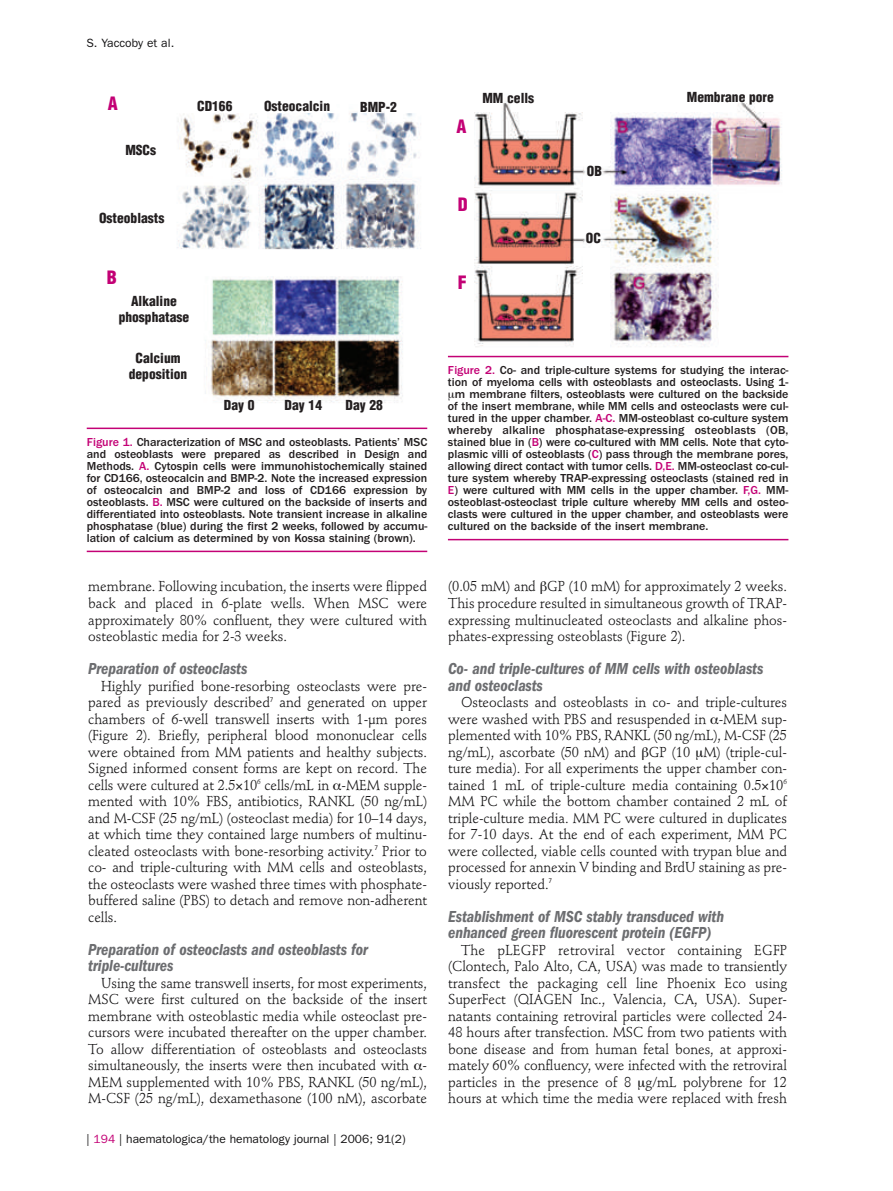
<style>
.page{position:relative;width:893px;height:1191px;background:#fff}
.page>*{position:absolute;margin:0;border:0;box-sizing:border-box;transform-origin:0 0}
.t1{font:900 condensed 18px "Helvetica";color:#c30175}
.t2{font:italic 600 condensed 16.5px/16.5px "Franklin Gothic";letter-spacing:-.005em;color:#6c6d70}
.t3{font:14.25px/16.5px "Stempel Schneidler";letter-spacing:-.005em;color:#141314;text-align:justify}
.t4{font:900 condensed 13.5px/16.2px "Helvetica";color:#231f20;text-align:center}
.t5{font:500 12px/12px "Franklin Gothic";color:#231f20;text-align:justify}
.t6{font:12px "Franklin Gothic";color:#141314}
.t7{font:500 12px "Franklin Gothic";letter-spacing:.02em;color:#231f20}
.s1{color:#c30175}
</style>
<div class="page">
<img style="left:177px;top:112px;width:244px;height:291px">
<hr style="left:87px;top:427px;width:340px;height:2px;background:#c30175">
<hr style="left:87px;top:550px;width:340px;height:2px;background:#c30175">
<hr style="left:448px;top:356px;width:340px;height:1px;background:#c30175">
<hr style="left:448px;top:539px;width:340px;height:1px;background:#c30175">
<img style="left:474px;top:101px;width:308px;height:246px">
<p class="t6" style="left:87px;top:39px;width:89px">S. Yaccoby et al.</p>
<p class="t1" style="left:108px;top:97px;width:12px">A</p>
<p class="t4" style="left:197px;top:99px;width:37px">CD166</p>
<p class="t4" style="left:125px;top:143px;width:32px">MSCs</p>
<p class="t4" style="left:99px;top:211px;width:67px">Osteoblasts</p>
<p class="t1" style="left:107px;top:270px;width:12px">B</p>
<p class="t4" style="left:119px;top:294px;width:72px">Alkaline phosphatase</p>
<p class="t4" style="left:129px;top:351px;width:60px">Calcium deposition</p>
<p class="t4" style="left:264px;top:99px;width:68px">Osteocalcin</p>
<p class="t4" style="left:360px;top:100px;width:38px">BMP-2</p>
<p class="t4" style="left:224px;top:398px;width:32px">Day 0</p>
<p class="t4" style="left:285px;top:398px;width:39px">Day 14</p>
<p class="t4" style="left:345px;top:398px;width:39px">Day 28</p>
<p class="t5" style="left:87px;top:437px;width:342px"><span class="s1">Figure 1.</span> Characterization of MSC and osteoblasts. Patients’ MSC and osteoblasts were prepared as described in Design and Methods. <span class="s1">A.</span> Cytospin cells were immunohistochemically stained for CD166, osteocalcin and BMP-2. Note the increased expression of osteocalcin and BMP-2 and loss of CD166 expression by osteoblasts. <span class="s1">B.</span> MSC were cultured on the backside of inserts and differentiated into osteoblasts. Note transient increase in alkaline phosphatase (blue) during the first 2 weeks, followed by accumu&shy;lation of calcium as determined by von Kossa staining (brown).</p>
<p class="t3" style="left:88px;top:580px;width:340px">membrane. Following incubation, the inserts were flipped back and placed in 6-plate wells. When MSC were approximately 80% confluent, they were cultured with osteoblastic media for 2-3 weeks.</p>
<p class="t2" style="left:88px;top:661px;width:161px">Preparation of osteoclasts</p>
<p class="t3" style="left:88px;top:679px;width:340px;text-indent:13px">Highly purified bone-resorbing osteoclasts were pre&shy;pared as previously described<sup>7</sup> and generated on upper chambers of 6-well transwell inserts with 1-µm pores (Figure 2). Briefly, peripheral blood mononuclear cells were obtained from MM patients and healthy subjects.<br>Signed informed consent forms are kept on record. The cells were cultured at 2.5 10<sup>6</sup> cells/mL in -MEM supple&shy;mented with 10% FBS, antibiotics, RANKL (50 ng/mL) and M-CSF (25 ng/mL) (osteoclast media) for 10–14 days, at which time they contained large numbers of multinu&shy;cleated osteoclasts with bone-resorbing activity.<sup>7</sup> Prior to co- and triple-culturing with MM cells and osteoblasts, the osteoclasts were washed three times with phosphate&shy;buffered saline (PBS) to detach and remove non-adherent cells.</p>
<p class="t2" style="left:88px;top:942px;width:281px">Preparation of osteoclasts and osteoblasts for triple-cultures</p>
<p class="t3" style="left:88px;top:976px;width:340px;text-indent:13px">Using the same transwell inserts, for most experiments, MSC were first cultured on the backside of the insert membrane with osteoblastic media while osteoclast pre&shy;cursors were incubated thereafter on the upper chamber.<br>To allow differentiation of osteoblasts and osteoclasts simultaneously, the inserts were then incubated with - MEM supplemented with 10% PBS, RANKL (50 ng/mL), M-CSF (25 ng/mL), dexamethasone (100 nM), ascorbate</p>
<p class="t6" style="left:87px;top:1134px;width:321px">| <span class="s1">194</span> | haematologica/the hematology journal | 2006; 91(2)</p>
<p class="t1" style="left:457px;top:120px;width:12px">A</p>
<p class="t1" style="left:458px;top:198px;width:12px">D</p>
<p class="t1" style="left:458px;top:275px;width:10px">F</p>
<p class="t4" style="left:482px;top:91px;width:53px">MM cells</p>
<p class="t4" style="left:687px;top:91px;width:88px">Membrane pore</p>
<p class="t4" style="left:587px;top:164px;width:17px">OB</p>
<p class="t4" style="left:586px;top:231px;width:17px">OC</p>
<p class="t5" style="left:448px;top:365px;width:342px"><span class="s1">Figure 2.</span> Co- and triple-culture systems for studying the interac-</p>
<p class="t5" style="left:448px;top:377px;width:342px">tion of myeloma cells with osteoblasts and osteoclasts. Using 1-</p>
<p class="t5" style="left:455px;top:389px;width:335px">m membrane filters, osteoblasts were cultured on the backside</p>
<p class="t5" style="left:448px;top:401px;width:342px">of the insert membrane, while MM cells and osteoclasts were cul-</p>
<p class="t5" style="left:448px;top:413px;width:342px">tured in the upper chamber. <span class="s1">A-C.</span> MM-osteoblast co-culture system</p>
<p class="t7" style="left:448px;top:426px;width:342px">whereby alkaline phosphatase-expressing osteoblasts (OB,</p>
<p class="t5" style="left:448px;top:437px;width:342px">stained blue in (<span class="s1">B</span>) were co-cultured with MM cells. Note that cyto-</p>
<p class="t5" style="left:448px;top:449px;width:342px">plasmic villi of osteoblasts (<span class="s1">C</span>) pass through the membrane pores,</p>
<p class="t5" style="left:448px;top:461px;width:342px">allowing direct contact with tumor cells. <span class="s1">D,E.</span> MM-osteoclast co-cul-</p>
<p class="t5" style="left:448px;top:473px;width:342px">ture system whereby TRAP-expressing osteoclasts (stained red in</p>
<p class="t5" style="left:448px;top:485px;width:342px"><span class="s1">E</span>) were cultured with MM cells in the upper chamber. <span class="s1">F,G.</span> MM-</p>
<p class="t5" style="left:448px;top:497px;width:342px">osteoblast-osteoclast triple culture whereby MM cells and osteo-</p>
<p class="t5" style="left:448px;top:509px;width:342px">clasts were cultured in the upper chamber, and osteoblasts were</p>
<p class="t5" style="left:448px;top:521px;width:262px">cultured on the backside of the insert membrane.</p>
<p class="t3" style="left:448px;top:580px;width:340px">(0.05 mM) and GP (10 mM) for approximately 2 weeks.<br>This procedure resulted in simultaneous growth of TRAP&shy;expressing multinucleated osteoclasts and alkaline phos&shy;phates-expressing osteoblasts (Figure 2).</p>
<p class="t2" style="left:448px;top:661px;width:317px">Co- and triple-cultures of MM cells with osteoblasts and osteoclasts</p>
<p class="t3" style="left:448px;top:695px;width:340px;text-indent:13px">Osteoclasts and osteoblasts in co- and triple-cultures were washed with PBS and resuspended in -MEM sup&shy;plemented with 10% PBS, RANKL (50 ng/mL), M-CSF (25 ng/mL), ascorbate (50 nM) and GP (10 M) (triple-cul&shy;ture media). For all experiments the upper chamber con&shy;tained 1 mL of triple-culture media containing 0.5 10<sup>6<br></sup>MM PC while the bottom chamber contained 2 mL of triple-culture media. MM PC were cultured in duplicates for 7-10 days. At the end of each experiment, MM PC were collected, viable cells counted with trypan blue and processed for annexin V binding and BrdU staining as pre&shy;viously reported.<sup>7</sup></p>
<p class="t2" style="left:448px;top:909px;width:277px">Establishment of MSC stably transduced with enhanced green fluorescent protein (EGFP)</p>
<p class="t3" style="left:448px;top:943px;width:340px;text-indent:13px">The pLEGFP retroviral vector containing EGFP (Clontech, Palo Alto, CA, USA) was made to transiently transfect the packaging cell line Phoenix Eco using SuperFect (QIAGEN Inc., Valencia, CA, USA). Super&shy;natants containing retroviral particles were collected 24- 48 hours after transfection. MSC from two patients with bone disease and from human fetal bones, at approxi&shy;mately 60% confluency, were infected with the retroviral particles in the presence of 8 g/mL polybrene for 12 hours at which time the media were replaced with fresh</p>
</div>
